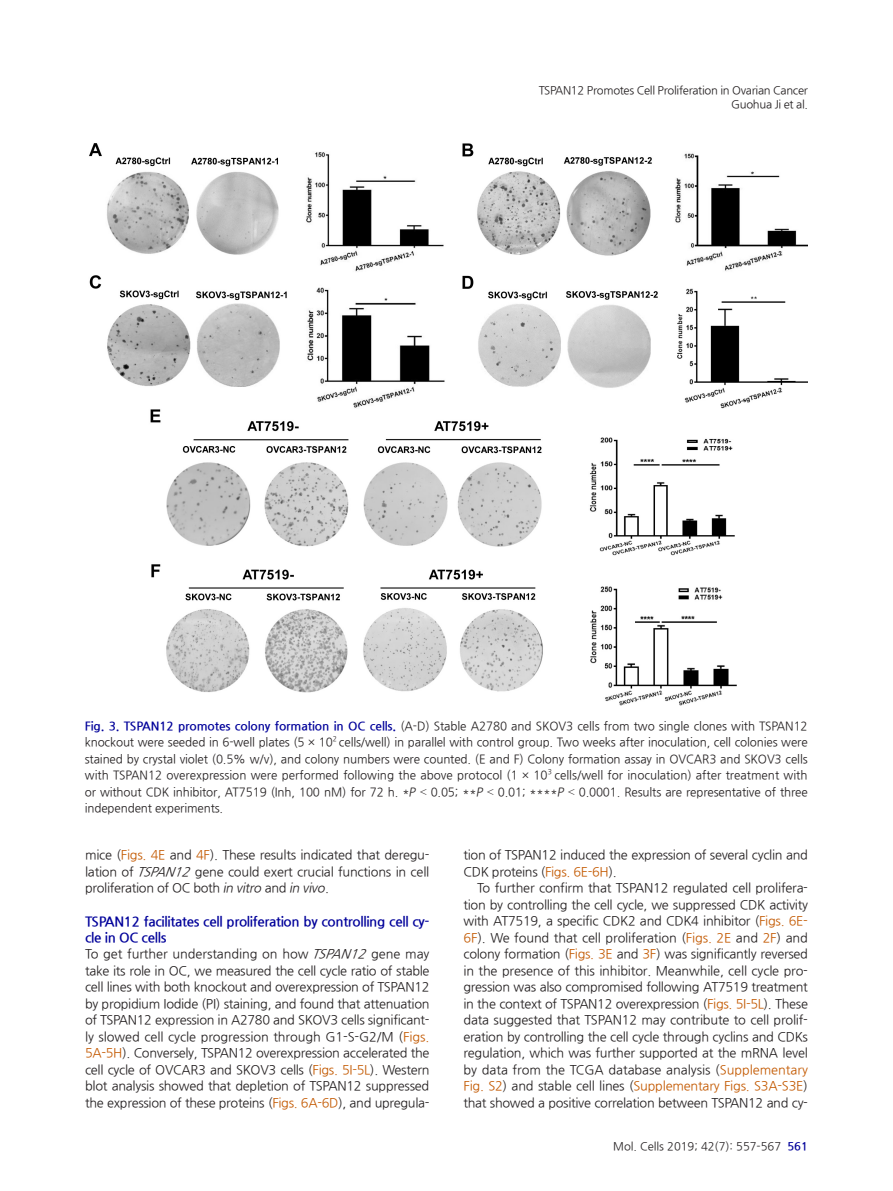
<style>
.page{position:relative;width:893px;height:1191px;background:#fff}
.page>*{position:absolute;margin:0;border:0;box-sizing:border-box;transform-origin:0 0}
._1__제목{font:700 13.5px/16.5px "Nanum Gothic";letter-spacing:-.025em;color:#00009a}
.본문{font:12.75px/16.5px "Nanum Gothic";letter-spacing:-.025em;color:#231f20;text-align:justify}
.그림설명{font:12px/16.5px "Nanum Gothic";letter-spacing:-.005em;color:#231f20;text-align:justify}
.t1{font:11.25px/13.5px "Nanum Gothic";letter-spacing:-.025em;color:#231f20;text-align:right}
.t2{font:11.25px "Nanum Gothic";color:#231f20}
.그림설명-2{font:7.05px "Nanum Gothic";color:#231f20}
.s1{font-weight:700;color:#00009a}
.s2{font-style:italic}
.s3{font-family:"Times New Roman"}
.s4{color:#c35900}
</style>
<div class="page">
<img style="left:89px;top:143px;width:719px;height:563px">
<p class="t1" style="left:539px;top:84px;width:271px">TSPAN12 Promotes Cell Proliferation in Ovarian Cancer<br>Guohua Ji et al.</p>
<p class="그림설명" style="left:85px;top:718px;width:724px"><span class="s1">Fig. 3. TSPAN12 promotes colony formation in OC cells.</span> (A-D) Stable A2780 and SKOV3 cells from two single clones with TSPAN12 knockout were seeded in 6-well plates (5 × 10</p>
<p class="그림설명-2" style="left:333px;top:735px;width:6px">2</p>
<p class="그림설명" style="left:85px;top:734px;width:724px;text-indent:254px">cells/well) in parallel with control group. Two weeks after inoculation, cell colonies were stained by crystal violet (0.5% w/v), and colony numbers were counted. (E and F) Colony formation assay in OVCAR3 and SKOV3 cells with TSPAN12 overexpression were performed following the above protocol (1 × 10</p>
<p class="그림설명-2" style="left:548px;top:768px;width:6px">3</p>
<p class="그림설명" style="left:85px;top:767px;width:724px;text-indent:470px">cells/well for inoculation) after treatment with or without CDK inhibitor, AT7519 (Inh, 100 nM) for 72 h. *<span class="s2">P</span> <span class="s3">&lt;</span> 0.05; **<span class="s2">P</span> <span class="s3">&lt;</span> 0.01; ****<span class="s2">P</span> <span class="s3">&lt;</span> 0.0001. Results are representative of three independent experiments.</p>
<p class="본문" style="left:85px;top:847px;width:346px">mice (<span class="s4">Figs. 4E</span> and <span class="s4">4F</span>). These results indicated that deregu&shy;lation of <span class="s2">TSPAN12</span> gene could exert crucial functions in cell proliferation of OC both <span class="s2">in vitro</span> and <span class="s2">in vivo</span>.</p>
<p class="_1__제목" style="left:85px;top:913px;width:346px">TSPAN12 facilitates cell proliferation by controlling cell cy&shy;cle in OC cells</p>
<p class="본문" style="left:85px;top:946px;width:346px">To get further understanding on how <span class="s2">TSPAN12</span> gene may take its role in OC, we measured the cell cycle ratio of stable cell lines with both knockout and overexpression of TSPAN12 by propidium Iodide (PI) staining, and found that attenuation of TSPAN12 expression in A2780 and SKOV3 cells significant&shy;ly slowed cell cycle progression through G1-S-G2/M (<span class="s4">Figs.<br>5A-5H</span>). Conversely, TSPAN12 overexpression accelerated the cell cycle of OVCAR3 and SKOV3 cells (<span class="s4">Figs. 5I-5L</span>). Western blot analysis showed that depletion of TSPAN12 suppressed the expression of these proteins (<span class="s4">Figs. 6A-6D</span>), and upregula-</p>
<p class="본문" style="left:463px;top:847px;width:346px">tion of TSPAN12 induced the expression of several cyclin and<br>CDK proteins (<span class="s4">Figs. 6E-6H</span>).</p>
<p class="본문" style="left:463px;top:880px;width:346px;text-indent:14px">To further confirm that TSPAN12 regulated cell prolifera&shy;tion by controlling the cell cycle, we suppressed CDK activity with AT7519, a specific CDK2 and CDK4 inhibitor (<span class="s4">Figs. 6E-6F</span>). We found that cell proliferation (<span class="s4">Figs. 2E</span> and <span class="s4">2F</span>) and colony formation (<span class="s4">Figs. 3E</span> and <span class="s4">3F</span>) was significantly reversed in the presence of this inhibitor. Meanwhile, cell cycle pro&shy;gression was also compromised following AT7519 treatment in the context of TSPAN12 overexpression (<span class="s4">Figs. 5I-5L</span>). These data suggested that TSPAN12 may contribute to cell prolif&shy;eration by controlling the cell cycle through cyclins and CDKs regulation, which was further supported at the mRNA level by data from the TCGA database analysis (<span class="s4">Supplementary Fig. S2</span>) and stable cell lines (<span class="s4">Supplementary Figs. S3A-S3E</span>) that showed a positive correlation between TSPAN12 and cy-</p>
<p class="t2" style="left:613px;top:1140px;width:196px">Mol. Cells 2019; 42(7): 557-567 <span class="s1">561</span></p>
</div>
